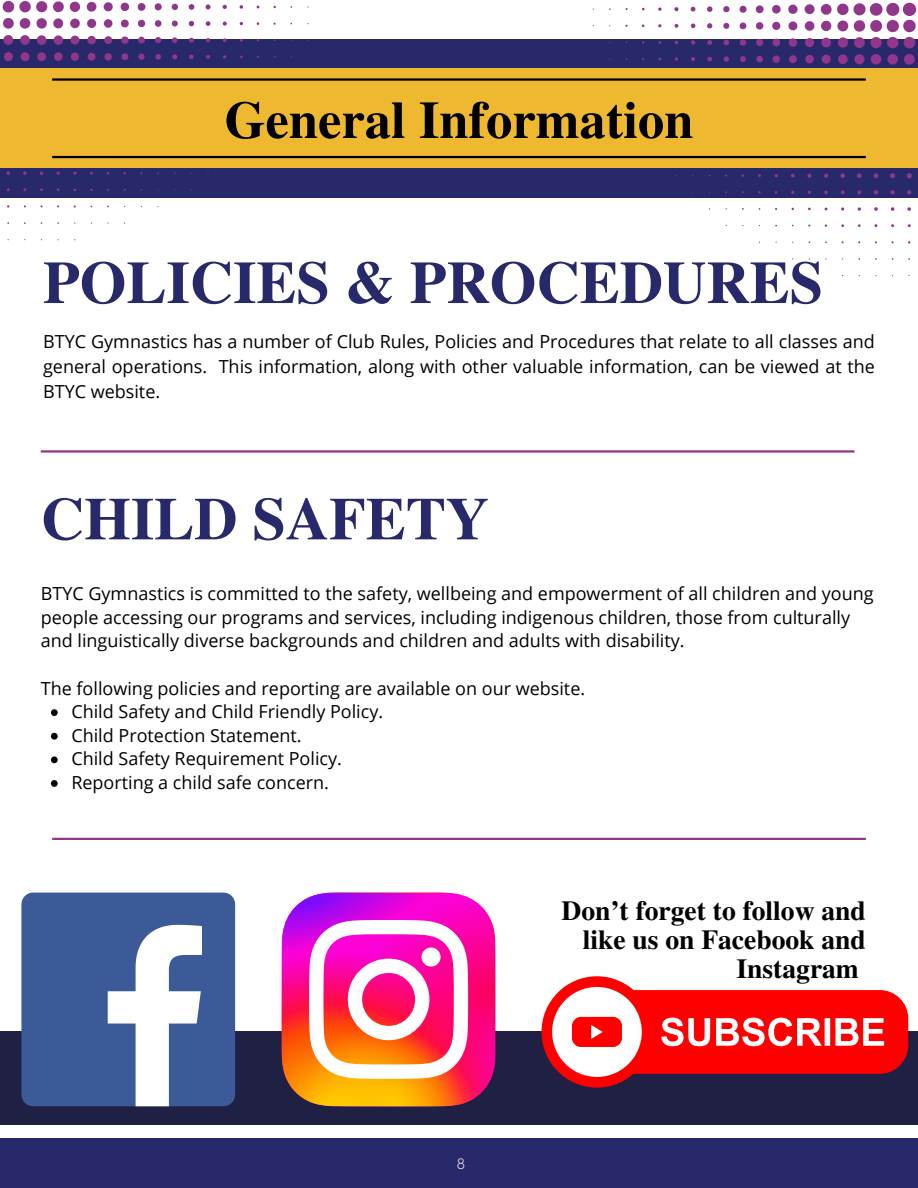
<style>
.page{position:relative;width:918px;height:1188px;background:#fff}
.page>*{position:absolute;margin:0;border:0;box-sizing:border-box;transform-origin:0 0}
.t1{font:700 60px "Te X Gyre Termes";color:#28296a}
.t2{font:700 52.65px "Te X Gyre Termes";color:#000}
.t3{font:700 27.6px/29.2px "Te X Gyre Termes";color:#000;text-align:right}
.t4{font:18px/24.8px "Open Sans";color:#000;text-align:justify}
.t5{font:300 15.15px "MADE Evolve Sans";color:#f4f1e4}
</style>
<div class="page">
<div style="left:0;top:1032px;width:918px;height:93px;background:#202045"></div>
<svg style="left:51px;top:709px;width:7px;height:7px"></svg>
<svg style="left:51px;top:733px;width:7px;height:7px"></svg>
<svg style="left:51px;top:756px;width:7px;height:7px"></svg>
<svg style="left:51px;top:780px;width:7px;height:7px"></svg>
<div style="left:566px;top:990px;width:342px;height:84px;background:#fe0000;border-radius:28px"></div>
<div style="left:542px;top:976px;width:110px;height:112px;background:#fe0000;border-radius:50%"></div>
<div style="left:552px;top:987px;width:90px;height:90px;background:#fff;border-radius:50%"></div>
<div style="left:572px;top:1017px;width:50px;height:30px;background:#fe0000;border-radius:9px"></div>
<svg style="left:591px;top:1025px;width:12px;height:14px"></svg>
<svg style="left:661px;top:1018px;width:223px;height:28px"></svg>
<div style="left:21px;top:893px;width:214px;height:213px;background:#3d5a98;border-radius:12px"></div>
<svg style="left:108px;top:925px;width:94px;height:181px"></svg>
<svg style="left:282px;top:893px;width:213px;height:213px"></svg>
<svg style="left:309px;top:920px;width:159px;height:159px"></svg>
<div style="left:0;top:39px;width:918px;height:159px;background:#28296a"></div>
<svg style="left:788px;top:5px;width:10px;height:9px"></svg>
<svg style="left:788px;top:21px;width:9px;height:9px"></svg>
<svg style="left:804px;top:2px;width:113px;height:63px"></svg>
<svg style="left:772px;top:5px;width:9px;height:9px"></svg>
<svg style="left:788px;top:38px;width:9px;height:9px"></svg>
<svg style="left:772px;top:22px;width:8px;height:8px"></svg>
<svg style="left:789px;top:55px;width:8px;height:8px"></svg>
<svg style="left:772px;top:38px;width:8px;height:8px"></svg>
<svg style="left:756px;top:5px;width:8px;height:8px"></svg>
<svg style="left:756px;top:22px;width:8px;height:8px"></svg>
<svg style="left:773px;top:55px;width:7px;height:8px"></svg>
<svg style="left:756px;top:39px;width:7px;height:7px"></svg>
<svg style="left:740px;top:6px;width:7px;height:7px"></svg>
<svg style="left:740px;top:22px;width:6px;height:7px"></svg>
<svg style="left:756px;top:56px;width:7px;height:6px"></svg>
<svg style="left:740px;top:39px;width:6px;height:7px"></svg>
<svg style="left:723px;top:6px;width:7px;height:6px"></svg>
<svg style="left:723px;top:23px;width:6px;height:6px"></svg>
<svg style="left:740px;top:56px;width:6px;height:6px"></svg>
<svg style="left:723px;top:40px;width:6px;height:5px"></svg>
<svg style="left:707px;top:6px;width:6px;height:6px"></svg>
<svg style="left:724px;top:56px;width:5px;height:6px"></svg>
<svg style="left:707px;top:23px;width:5px;height:5px"></svg>
<svg style="left:907px;top:173px;width:5px;height:5px"></svg>
<svg style="left:707px;top:40px;width:5px;height:5px"></svg>
<svg style="left:890px;top:173px;width:5px;height:5px"></svg>
<svg style="left:874px;top:173px;width:4px;height:5px"></svg>
<svg style="left:691px;top:7px;width:4px;height:5px"></svg>
<svg style="left:857px;top:173px;width:5px;height:5px"></svg>
<svg style="left:707px;top:57px;width:5px;height:5px"></svg>
<svg style="left:691px;top:24px;width:4px;height:4px"></svg>
<svg style="left:840px;top:173px;width:5px;height:5px"></svg>
<svg style="left:824px;top:173px;width:4px;height:5px"></svg>
<svg style="left:874px;top:190px;width:4px;height:4px"></svg>
<svg style="left:890px;top:190px;width:5px;height:5px"></svg>
<svg style="left:691px;top:40px;width:4px;height:5px"></svg>
<svg style="left:907px;top:190px;width:4px;height:5px"></svg>
<svg style="left:691px;top:57px;width:4px;height:4px"></svg>
<svg style="left:807px;top:174px;width:4px;height:4px"></svg>
<svg style="left:674px;top:7px;width:4px;height:4px"></svg>
<svg style="left:857px;top:190px;width:4px;height:4px"></svg>
<svg style="left:674px;top:24px;width:5px;height:4px"></svg>
<svg style="left:841px;top:190px;width:4px;height:4px"></svg>
<svg style="left:791px;top:174px;width:4px;height:4px"></svg>
<svg style="left:874px;top:207px;width:4px;height:4px"></svg>
<svg style="left:824px;top:191px;width:4px;height:3px"></svg>
<svg style="left:907px;top:207px;width:4px;height:4px"></svg>
<svg style="left:891px;top:207px;width:3px;height:4px"></svg>
<svg style="left:858px;top:207px;width:3px;height:4px"></svg>
<svg style="left:675px;top:57px;width:3px;height:4px"></svg>
<svg style="left:658px;top:8px;width:4px;height:3px"></svg>
<svg style="left:841px;top:207px;width:3px;height:4px"></svg>
<svg style="left:3px;top:0;width:44px;height:29px"></svg>
<svg style="left:3px;top:35px;width:11px;height:10px"></svg>
<svg style="left:20px;top:35px;width:10px;height:10px"></svg>
<svg style="left:87px;top:2px;width:9px;height:10px"></svg>
<svg style="left:53px;top:1px;width:27px;height:28px"></svg>
<svg style="left:37px;top:35px;width:10px;height:10px"></svg>
<svg style="left:54px;top:35px;width:9px;height:10px"></svg>
<svg style="left:103px;top:2px;width:10px;height:9px"></svg>
<svg style="left:87px;top:19px;width:10px;height:9px"></svg>
<svg style="left:4px;top:52px;width:9px;height:10px"></svg>
<svg style="left:20px;top:52px;width:10px;height:10px"></svg>
<svg style="left:70px;top:36px;width:9px;height:9px"></svg>
<svg style="left:37px;top:52px;width:9px;height:10px"></svg>
<svg style="left:104px;top:19px;width:9px;height:9px"></svg>
<svg style="left:54px;top:52px;width:9px;height:9px"></svg>
<svg style="left:121px;top:2px;width:8px;height:9px"></svg>
<svg style="left:87px;top:36px;width:9px;height:9px"></svg>
<svg style="left:71px;top:53px;width:8px;height:8px"></svg>
<svg style="left:104px;top:36px;width:8px;height:8px"></svg>
<svg style="left:121px;top:20px;width:8px;height:8px"></svg>
<svg style="left:87px;top:53px;width:8px;height:8px"></svg>
<svg style="left:138px;top:3px;width:7px;height:8px"></svg>
<svg style="left:121px;top:36px;width:8px;height:8px"></svg>
<svg style="left:138px;top:20px;width:8px;height:7px"></svg>
<svg style="left:105px;top:53px;width:7px;height:7px"></svg>
<svg style="left:155px;top:3px;width:7px;height:7px"></svg>
<div style="left:121px;top:53px;width:8px;height:7px;background:#90368b;border-radius:50%"></div>
<div style="left:138px;top:36px;width:7px;height:8px;background:#90368b;border-radius:3px"></div>
<svg style="left:155px;top:20px;width:6px;height:7px"></svg>
<svg style="left:172px;top:4px;width:6px;height:6px"></svg>
<svg style="left:138px;top:54px;width:7px;height:6px"></svg>
<svg style="left:155px;top:37px;width:6px;height:6px"></svg>
<svg style="left:171px;top:20px;width:7px;height:7px"></svg>
<svg style="left:155px;top:54px;width:6px;height:6px"></svg>
<svg style="left:189px;top:4px;width:5px;height:6px"></svg>
<svg style="left:172px;top:37px;width:6px;height:6px"></svg>
<svg style="left:189px;top:21px;width:5px;height:5px"></svg>
<svg style="left:172px;top:54px;width:5px;height:5px"></svg>
<svg style="left:206px;top:4px;width:5px;height:6px"></svg>
<svg style="left:189px;top:38px;width:5px;height:5px"></svg>
<svg style="left:206px;top:21px;width:4px;height:5px"></svg>
<svg style="left:189px;top:54px;width:5px;height:5px"></svg>
<svg style="left:222px;top:5px;width:5px;height:4px"></svg>
<svg style="left:206px;top:38px;width:4px;height:4px"></svg>
<svg style="left:223px;top:22px;width:4px;height:4px"></svg>
<svg style="left:206px;top:55px;width:4px;height:4px"></svg>
<svg style="left:223px;top:38px;width:4px;height:4px"></svg>
<svg style="left:23px;top:171px;width:4px;height:4px"></svg>
<svg style="left:40px;top:171px;width:3px;height:4px"></svg>
<svg style="left:7px;top:171px;width:3px;height:4px"></svg>
<svg style="left:240px;top:5px;width:3px;height:4px"></svg>
<div style="left:0;top:68px;width:918px;height:100px;background:#eeb830"></div>
<hr style="left:52px;top:156px;width:814px;height:2px;background:#000">
<hr style="left:52px;top:78px;width:814px;height:3px;background:#000">
<hr style="left:52px;top:838px;width:814px;height:2px;background:#90368b">
<hr style="left:41px;top:450px;width:814px;height:3px;background:#90368b">
<div style="left:0;top:1138px;width:918px;height:50px;background:#28296a"></div>
<p class="t2" style="left:225px;top:79px;width:470px">General Information</p>
<p class="t1" style="left:43px;top:236px;width:781px">POLICIES &amp; PROCEDURES</p>
<p class="t4" style="left:43px;top:329px;width:833px">BTYC Gymnastics has a number of Club Rules, Policies and Procedures that relate to all classes and general operations. This information, along with other valuable information, can be viewed at the BTYC website.</p>
<h2 class="t1" style="left:41px;top:472px;width:450px">CHILD SAFETY</h2>
<p class="t4" style="left:41px;top:581px;width:834px;line-height:23.7px;text-align:left">BTYC Gymnastics is committed to the safety, wellbeing and empowerment of all children and young people accessing our programs and services, including indigenous children, those from culturally and linguistically diverse backgrounds and children and adults with disability.</p>
<h1 class="t4" style="left:41px;top:675px;width:546px">The following policies and reporting are available on our website.</h1>
<p class="t4" style="left:71px;top:699px;width:313px">Child Safety and Child Friendly Policy.</p>
<p class="t4" style="left:71px;top:722px;width:232px">Child Protection Statement.</p>
<h1 class="t4" style="left:71px;top:746px;width:272px">Child Safety Requirement Policy.</h1>
<p class="t4" style="left:71px;top:770px;width:259px">Reporting a child safe concern.</p>
<p class="t5" style="left:457px;top:1155px;width:10px">8</p>
<p class="t3" style="left:562px;top:894px;width:306px">Don’t forget to follow and like us on Facebook and<br>Instagram</p>
</div>
